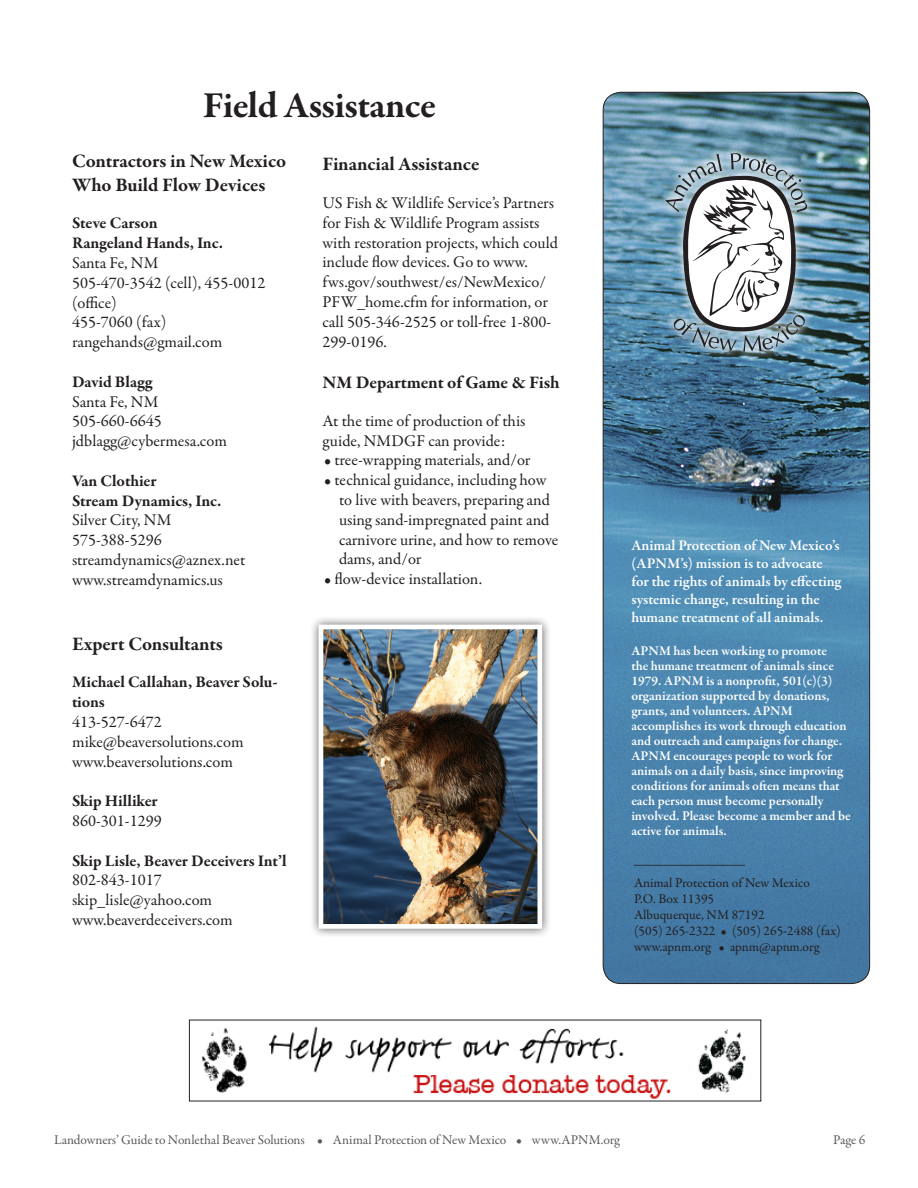
<style>
.page{position:relative;width:918px;height:1188px;background:#fff}
.page>*{position:absolute;margin:0;border:0;box-sizing:border-box;transform-origin:0 0}
.t1{font:700 37.5px "Garamond Premr Pro";letter-spacing:-.015em;color:#231f20}
.t2{font:700 19.5px/23.4px "Garamond Premr Pro";letter-spacing:-.005em;color:#231f20}
.t3{font:700 18px "Garamond Premr Pro";letter-spacing:-.005em;color:#231f20}
.t4{font:16.5px/19.8px "Garamond Premr Pro";color:#231f20}
.t5{font:700 16.5px/19.8px "Garamond Premr Pro";letter-spacing:-.005em;color:#231f20}
.t6{font:600 15px/18px "Garamond Premr Pro";letter-spacing:-.005em;color:#fff}
.t7{font:15px "Garamond Premr Pro";color:#231f20}
.t8{font:600 13.5px/15px "Garamond Premr Pro";letter-spacing:-.005em;color:#fff}
.t9{font:13.5px "Garamond Premr Pro";color:#231f20}
.t10{font:13.5px "Garamond Premr Pro";letter-spacing:-.01em;color:#5a5a5d}
</style>
<div class="page">
<div style="left:309px;top:615px;width:243px;height:323px;background:#231f20;opacity:.75"></div>
<img style="left:325px;top:631px;width:211px;height:292px">
<div style="left:319px;top:625px;width:223px;height:304px;border:5px solid #fff"></div>
<img style="left:603px;top:92px;width:267px;height:892px">
<div style="left:656px;top:144px;width:160px;height:217px;background:#fff;opacity:.72"></div>
<svg style="left:665px;top:153px;width:142px;height:199px"></svg>
<img style="left:202px;top:1026px;width:544px;height:73px">
<p class="t1" style="left:203px;top:82px;width:235px">Field Assistance</p>
<p class="t2" style="left:72px;top:150px;width:216px">Contractors in New Mexico<br>Who Build Flow Devices</p>
<p class="t5" style="left:72px;top:213px;width:87px">Steve Carson</p>
<p class="t5" style="left:72px;top:233px;width:153px">Rangeland Hands, Inc.</p>
<p class="t4" style="left:72px;top:253px;width:88px">Santa Fe, NM</p>
<p class="t4" style="left:72px;top:273px;width:195px">505-470-3542 (cell), 455-0012 (office)</p>
<p class="t4" style="left:72px;top:313px;width:96px">455-7060 (fax)</p>
<p class="t4" style="left:72px;top:332px;width:152px">rangehands@gmail.com</p>
<p class="t5" style="left:72px;top:372px;width:82px">David Blagg</p>
<p class="t4" style="left:72px;top:392px;width:88px">Santa Fe, NM</p>
<p class="t4" style="left:72px;top:412px;width:91px">505-660-6645</p>
<p class="t4" style="left:72px;top:431px;width:156px">jdblagg@cybermesa.com</p>
<p class="t5" style="left:72px;top:471px;width:86px">Van Clothier</p>
<p class="t5" style="left:72px;top:491px;width:151px">Stream Dynamics, Inc.</p>
<p class="t4" style="left:72px;top:511px;width:101px">Silver City, NM</p>
<p class="t4" style="left:72px;top:530px;width:91px">575-388-5296</p>
<p class="t4" style="left:72px;top:550px;width:175px">streamdynamics@aznex.net</p>
<p class="t4" style="left:72px;top:570px;width:152px">www.streamdynamics.us</p>
<p class="t2" style="left:72px;top:632px;width:152px">Expert Consultants</p>
<p class="t5" style="left:72px;top:672px;width:207px">Michael Callahan, Beaver Solu&shy;tions</p>
<p class="t4" style="left:72px;top:712px;width:91px">413-527-6472</p>
<p class="t4" style="left:72px;top:732px;width:173px">mike@beaversolutions.com</p>
<p class="t4" style="left:72px;top:752px;width:162px">www.beaversolutions.com</p>
<p class="t5" style="left:72px;top:791px;width:87px">Skip Hilliker</p>
<p class="t4" style="left:72px;top:811px;width:91px">860-301-1299</p>
<p class="t5" style="left:72px;top:851px;width:216px">Skip Lisle, Beaver Deceivers Int’l</p>
<p class="t4" style="left:72px;top:871px;width:91px">802-843-1017</p>
<p class="t4" style="left:72px;top:890px;width:142px">skip_lisle@yahoo.com</p>
<p class="t4" style="left:72px;top:910px;width:162px">www.beaverdeceivers.com</p>
<p class="t2" style="left:322px;top:153px;width:158px">Financial Assistance</p>
<p class="t4" style="left:322px;top:193px;width:237px">US Fish &amp; Wildlife Service’s Partners for Fish &amp; Wildlife Program assists with restoration projects, which could include flow devices. Go to www. fws.gov/southwest/es/NewMexico/ PFW_home.cfm for information, or call 505-346-2525 or toll-free 1-800- 299-0196.</p>
<p class="t3" style="left:322px;top:371px;width:239px">NM Department of Game &amp; Fish</p>
<p class="t4" style="left:322px;top:411px;width:205px">At the time of production of this guide, NMDGF can provide:</p>
<p class="t4" style="left:324px;top:451px;width:208px">• tree-wrapping materials, and/or</p>
<p class="t4" style="left:339px;top:470px;width:221px;text-indent:-15px">• technical guidance, including how to live with beavers, preparing and using sand-impregnated paint and carnivore urine, and how to remove dams, and/or</p>
<p class="t4" style="left:324px;top:569px;width:160px">• flow-device installation.</p>
<p class="t6" style="left:631px;top:537px;width:211px">Animal Protection of New Mexico’s (APNM’s) mission is to advocate for the rights of animals by effecting systemic change, resulting in the humane treatment of all animals.</p>
<p class="t8" style="left:631px;top:643px;width:221px">APNM has been working to promote<br>the humane treatment of animals since 1979. APNM is a nonprofit, 501(c)(3) organization supported by donations, grants, and volunteers. APNM accomplishes its work through education and outreach and campaigns for change.<br>APNM encourages people to work for animals on a daily basis, since improving conditions for animals often means that each person must become personally involved. Please become a member and be active for animals.</p>
<p class="t7" style="left:634px;top:849px;width:113px">_______________</p>
<p class="t9" style="left:634px;top:874px;width:177px">Animal Protection of New Mexico</p>
<p class="t9" style="left:634px;top:890px;width:82px">P.O. Box 11395</p>
<p class="t9" style="left:634px;top:907px;width:132px">Albuquerque, NM 87192</p>
<p class="t9" style="left:634px;top:923px;width:208px">(505) 265-2322 • (505) 265-2488 (fax)</p>
<p class="t9" style="left:634px;top:939px;width:187px">www.apnm.org • apnm@apnm.org</p>
<p class="t10" style="left:54px;top:1131px;width:567px">Landowners’ Guide to Nonlethal Beaver Solutions • Animal Protection of New Mexico • www.APNM.org</p>
<p class="t10" style="left:833px;top:1131px;width:34px">Page 6</p>
</div>
